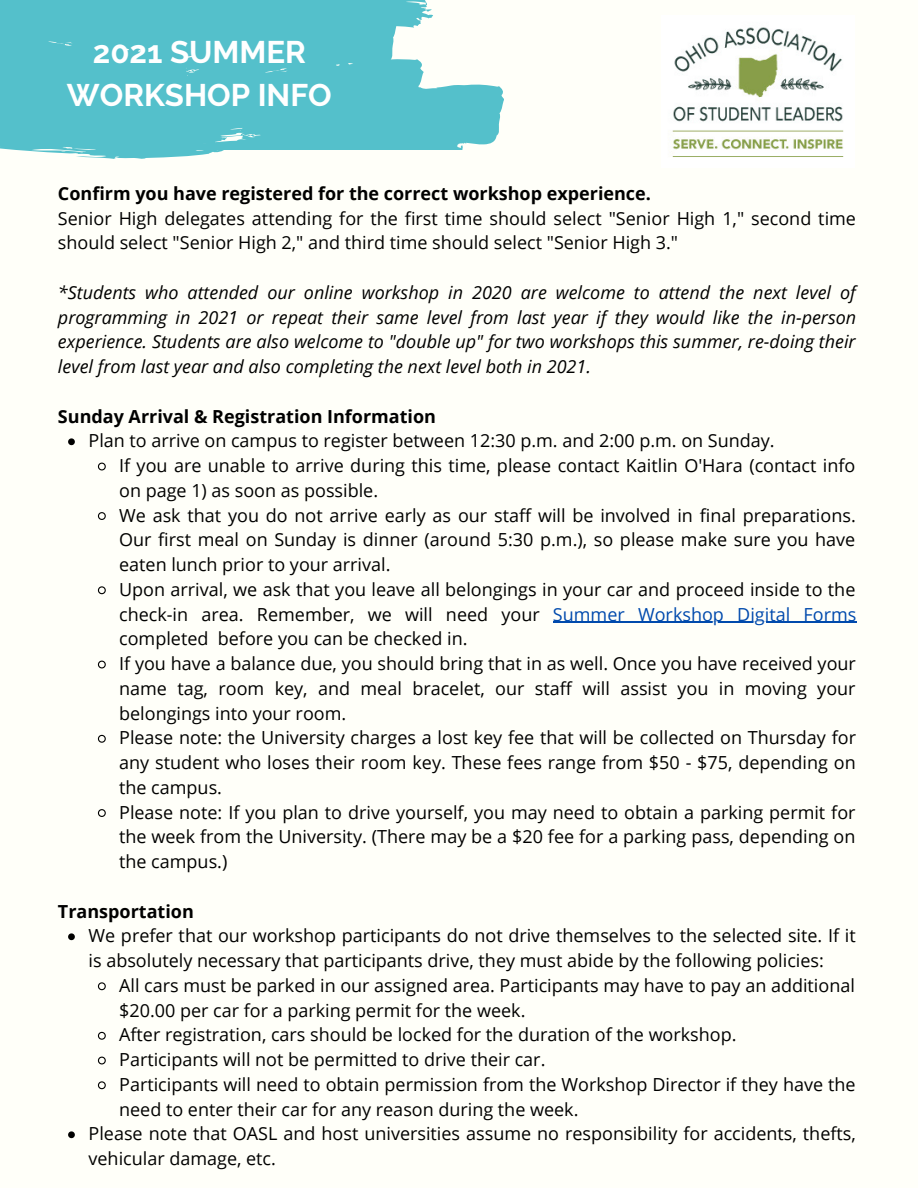
<style>
.page{position:relative;width:918px;height:1188px;background:#fffff9}
.page>*{position:absolute;margin:0;border:0;box-sizing:border-box;transform-origin:0 0}
.t1{font:700 31.2px/43.3px "Raleway";color:#fff;text-align:center}
.t2{font:18px/24.8px "Open Sans";color:#000}
.t3{font:italic 18px/24.8px "Open Sans";color:#000;text-align:justify}
.t4{font:700 18px "Open Sans";color:#000}
.s1{color:#004aad}
</style>
<div class="page">
<svg style="left:68px;top:438px;width:7px;height:7px"></svg>
<svg style="left:97px;top:462px;width:9px;height:9px"></svg>
<svg style="left:97px;top:512px;width:9px;height:8px"></svg>
<svg style="left:97px;top:586px;width:9px;height:9px"></svg>
<hr style="left:553px;top:622px;width:303px;height:1px;background:#004aad">
<svg style="left:97px;top:660px;width:9px;height:9px"></svg>
<svg style="left:97px;top:734px;width:9px;height:9px"></svg>
<svg style="left:97px;top:809px;width:9px;height:8px"></svg>
<svg style="left:68px;top:933px;width:7px;height:7px"></svg>
<svg style="left:97px;top:982px;width:9px;height:9px"></svg>
<svg style="left:97px;top:1031px;width:9px;height:9px"></svg>
<svg style="left:97px;top:1056px;width:9px;height:9px"></svg>
<svg style="left:97px;top:1081px;width:9px;height:9px"></svg>
<svg style="left:68px;top:1131px;width:7px;height:7px"></svg>
<svg style="left:295px;top:0;width:209px;height:149px;fill:#54c0cb"></svg>
<div style="left:0;top:0;width:295px;height:159px;background:#54c0cb"></div>
<img style="left:672px;top:27px;width:172px;height:130px">
<p class="t1" style="left:67px;top:30px;width:266px">2021 SUMMER<br>WORKSHOP INFO</p>
<p class="t4" style="left:58px;top:181px;width:594px">Confirm you have registered for the correct workshop experience.</p>
<p class="t2" style="left:58px;top:205px;width:800px">Senior High delegates attending for the first time should select "Senior High 1," second time should select "Senior High 2," and third time should select "Senior High 3."</p>
<p class="t3" style="left:58px;top:280px;width:800px">*Students who attended our online workshop in 2020 are welcome to attend the next level of programming in 2021 or repeat their same level from last year if they would like the in-person experience. Students are also welcome to "double up" for two workshops this summer, re-doing their level from last year and also completing the next level both in 2021.</p>
<p class="t4" style="left:58px;top:403px;width:380px">Sunday Arrival &amp; Registration Information</p>
<p class="t2" style="left:89px;top:428px;width:688px">Plan to arrive on campus to register between 12:30 p.m. and 2:00 p.m. on Sunday.</p>
<p class="t2" style="left:119px;top:453px;width:738px">If you are unable to arrive during this time, please contact Kaitlin O'Hara (contact info on page 1) as soon as possible.</p>
<p class="t2" style="left:119px;top:502px;width:738px;text-align:justify">We ask that you do not arrive early as our staff will be involved in final preparations.<br>Our first meal on Sunday is dinner (around 5:30 p.m.), so please make sure you have eaten lunch prior to your arrival.</p>
<p class="t2" style="left:119px;top:577px;width:739px;text-align:justify">Upon arrival, we ask that you leave all belongings in your car and proceed inside to the check-in area. Remember, we will need your <span class="s1">Summer Workshop Digital Forms </span>completed before you can be checked in.</p>
<p class="t2" style="left:119px;top:651px;width:738px;text-align:justify">If you have a balance due, you should bring that in as well. Once you have received your name tag, room key, and meal bracelet, our staff will assist you in moving your belongings into your room.</p>
<p class="t2" style="left:119px;top:725px;width:738px;text-align:justify">Please note: the University charges a lost key fee that will be collected on Thursday for any student who loses their room key. These fees range from $50 - $75, depending on the campus.</p>
<p class="t2" style="left:119px;top:799px;width:738px;text-align:justify">Please note: If you plan to drive yourself, you may need to obtain a parking permit for the week from the University. (There may be a $20 fee for a parking pass, depending on the campus.)</p>
<p class="t4" style="left:58px;top:898px;width:137px">Transportation</p>
<p class="t2" style="left:89px;top:923px;width:769px">We prefer that our workshop participants do not drive themselves to the selected site. If it is absolutely necessary that participants drive, they must abide by the following policies:</p>
<p class="t2" style="left:119px;top:973px;width:737px">All cars must be parked in our assigned area. Participants may have to pay an additional $20.00 per car for a parking permit for the week.</p>
<p class="t2" style="left:119px;top:1022px;width:619px">After registration, cars should be locked for the duration of the workshop.</p>
<p class="t2" style="left:119px;top:1047px;width:428px">Participants will not be permitted to drive their car.</p>
<p class="t2" style="left:119px;top:1072px;width:738px">Participants will need to obtain permission from the Workshop Director if they have the need to enter their car for any reason during the week.</p>
<p class="t2" style="left:89px;top:1121px;width:769px">Please note that OASL and host universities assume no responsibility for accidents, thefts, vehicular damage, etc.</p>
</div>
